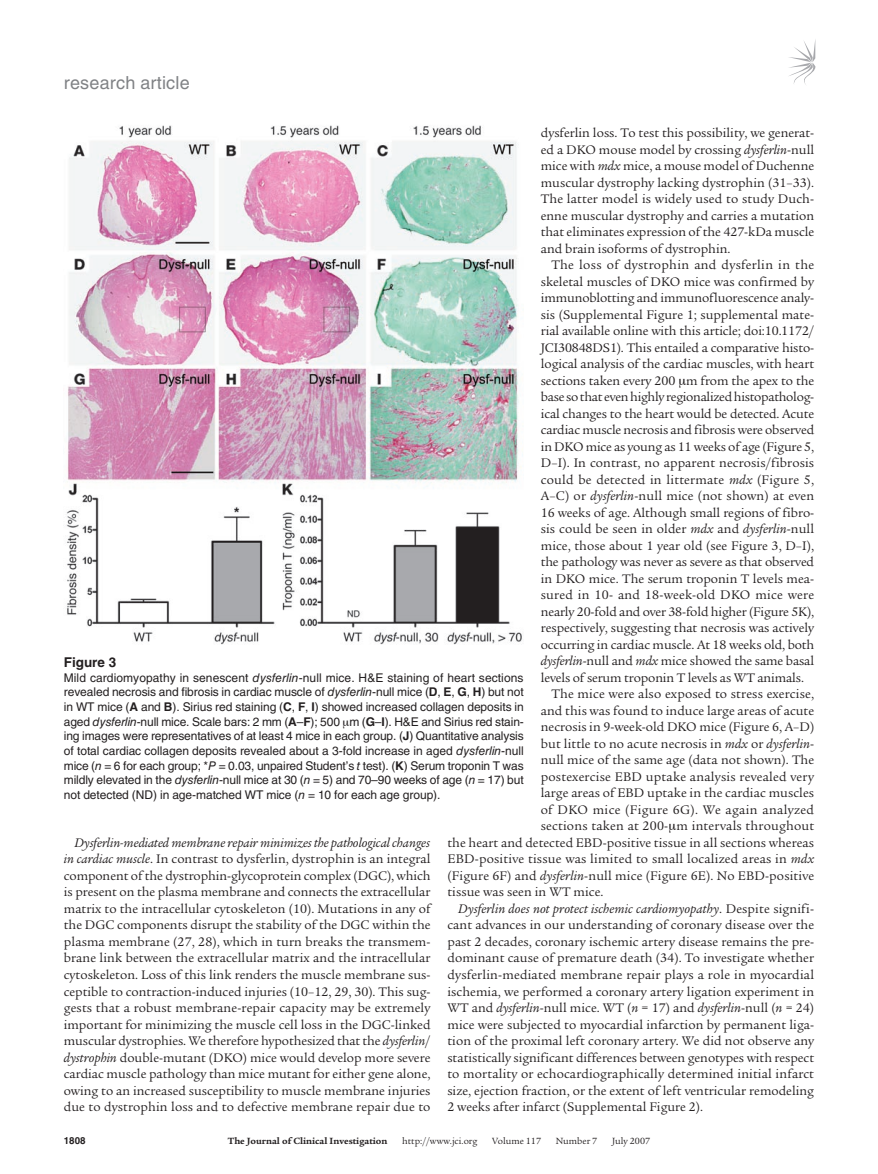
<style>
.page{position:relative;width:878px;height:1174px;background:#fff}
.page>*{position:absolute;margin:0;border:0;box-sizing:border-box;transform-origin:0 0}
.t1{font:18px "Helvetica LT Std";letter-spacing:.01em;color:#808285}
.t2{font:13.5px/16.5px "Legacy Serif Std";color:#231f20;text-align:justify}
.t3{font:13.5px "Legacy Serif Std";letter-spacing:.02em;color:#231f20}
.t4{font:italic 13.5px "Legacy Serif Std";letter-spacing:.01em;color:#231f20}
.t5{font:13.5px "Legacy Serif Std";letter-spacing:-.02em;color:#231f20}
.t6{font:13.5px "Legacy Serif Std";letter-spacing:.025em;color:#231f20}
.t7{font:700 13.5px "Helvetica LT Std";color:#231f20}
.t8{font:12px/14.7px "Helvetica LT Std";letter-spacing:-.005em;color:#231f20;text-align:justify}
.t9{font:9.75px "Legacy Serif Std";color:#231f20}
.t10{font:700 9.75px "Legacy Serif Std";color:#231f20}
.t11{font:700 9.75px "Helvetica LT Std";color:#231f20}
.s1{font-style:italic}
.s2{font-style:normal}
.s3{font-weight:700}
</style>
<div class="page">
<svg style="left:789px;top:41px;width:26px;height:44px"></svg>
<img style="left:66px;top:125px;width:457px;height:520px">
<p class="t1" style="left:64px;top:72px;width:127px">research article</p>
<p class="t2" style="left:541px;top:125px;width:275px">dysferlin loss. To test this possibility, we generat-</p>
<p class="t2" style="left:541px;top:141px;width:275px">ed a DKO mouse model by crossing <span class="s1">dysferlin</span>-null</p>
<p class="t2" style="left:541px;top:158px;width:275px">mice with <span class="s1">mdx</span> mice, a mouse model of Duchenne</p>
<p class="t2" style="left:540px;top:174px;width:275px">muscular dystrophy lacking dystrophin (31–33).</p>
<p class="t2" style="left:540px;top:191px;width:275px">The latter model is widely used to study Duch-</p>
<p class="t2" style="left:541px;top:207px;width:275px">enne muscular dystrophy and carries a mutation</p>
<p class="t2" style="left:540px;top:224px;width:275px">that eliminates expression of the 427-kDa muscle</p>
<p class="t2" style="left:541px;top:240px;width:191px">and brain isoforms of dystrophin.</p>
<p class="t3" style="left:551px;top:257px;width:264px">The loss of dystrophin and dysferlin in the</p>
<p class="t2" style="left:540px;top:273px;width:275px">skeletal muscles of DKO mice was confirmed by</p>
<p class="t2" style="left:540px;top:290px;width:275px">immunoblotting and immunofluorescence analy-</p>
<p class="t2" style="left:541px;top:306px;width:275px">sis (Supplemental Figure 1; supplemental mate-</p>
<p class="t2" style="left:541px;top:323px;width:275px">rial available online with this article; doi:10.1172/</p>
<p class="t2" style="left:540px;top:339px;width:275px">JCI30848DS1). This entailed a comparative histo-</p>
<p class="t2" style="left:541px;top:356px;width:275px">logical analysis of the cardiac muscles, with heart</p>
<p class="t2" style="left:541px;top:372px;width:275px">sections taken every 200 m from the apex to the</p>
<p class="t5" style="left:540px;top:389px;width:275px">base sothat evenhighly regionalizedhistopatholog-</p>
<p class="t2" style="left:541px;top:405px;width:275px">ical changes to the heart would be detected. Acute</p>
<p class="t2" style="left:541px;top:422px;width:275px">cardiac muscle necrosis and fibrosis were observed</p>
<p class="t2" style="left:541px;top:438px;width:275px">in DKO mice as young as 11 weeks of age (Figure 5,</p>
<p class="t2" style="left:541px;top:455px;width:275px">D–I). In contrast, no apparent necrosis/fibrosis</p>
<p class="t2" style="left:540px;top:471px;width:275px">could be detected in littermate <span class="s1">mdx</span> (Figure 5,</p>
<p class="t2" style="left:541px;top:488px;width:275px">A–C) or <span class="s1">dysferlin</span>-null mice (not shown) at even</p>
<p class="t2" style="left:540px;top:504px;width:275px">16 weeks of age. Although small regions of fibro-</p>
<p class="t2" style="left:541px;top:521px;width:275px">sis could be seen in older <span class="s1">mdx</span> and <span class="s1">dysferlin</span>-null</p>
<p class="t2" style="left:541px;top:537px;width:275px">mice, those about 1 year old (see Figure 3, D–I),</p>
<p class="t2" style="left:540px;top:554px;width:275px">the pathology was never as severe as that observed</p>
<p class="t2" style="left:540px;top:570px;width:275px">in DKO mice. The serum troponin T levels mea-</p>
<p class="t3" style="left:541px;top:587px;width:275px">sured in 10- and 18-week-old DKO mice were</p>
<p class="t2" style="left:540px;top:603px;width:275px">nearly 20-fold and over 38-fold higher (Figure 5K),</p>
<p class="t2" style="left:541px;top:620px;width:275px">respectively, suggesting that necrosis was actively</p>
<p class="t2" style="left:541px;top:636px;width:275px">occurring in cardiac muscle. At 18 weeks old, both</p>
<p class="t2" style="left:541px;top:653px;width:275px"><span class="s1">dysferlin</span>-null and <span class="s1">mdx</span> mice showed the same basal</p>
<p class="t2" style="left:540px;top:669px;width:265px">levels of serum troponin T levels as WT animals.</p>
<p class="t2" style="left:551px;top:686px;width:264px">The mice were also exposed to stress exercise,</p>
<p class="t2" style="left:541px;top:702px;width:275px">and this was found to induce large areas of acute</p>
<p class="t2" style="left:541px;top:719px;width:275px">necrosis in 9-week-old DKO mice (Figure 6, A–D)</p>
<p class="t2" style="left:541px;top:735px;width:275px">but little to no acute necrosis in <span class="s1">mdx</span> or <span class="s1">dysferlin</span>-</p>
<p class="t2" style="left:540px;top:752px;width:275px">null mice of the same age (data not shown). The</p>
<p class="t2" style="left:540px;top:768px;width:275px">postexercise EBD uptake analysis revealed very</p>
<p class="t2" style="left:540px;top:785px;width:275px">large areas of EBD uptake in the cardiac muscles</p>
<p class="t6" style="left:540px;top:802px;width:275px">of DKO mice (Figure 6G). We again analyzed</p>
<p class="t2" style="left:540px;top:818px;width:275px">sections taken at 200- m intervals throughout</p>
<p class="t2" style="left:447px;top:834px;width:368px">the heart and detected EBD-positive tissue in all sections whereas</p>
<p class="t2" style="left:447px;top:851px;width:368px">EBD-positive tissue was limited to small localized areas in <span class="s1">mdx</span></p>
<p class="t2" style="left:447px;top:867px;width:368px">(Figure 6F) and <span class="s1">dysferlin</span>-null mice (Figure 6E). No EBD-positive</p>
<p class="t2" style="left:447px;top:884px;width:157px">tissue was seen in WT mice.</p>
<p class="t4" style="left:458px;top:901px;width:357px">Dysferlin does not protect ischemic cardiomyopathy<span class="s2">. Despite signifi-</span></p>
<p class="t2" style="left:447px;top:917px;width:368px">cant advances in our understanding of coronary disease over the</p>
<p class="t2" style="left:447px;top:933px;width:368px">past 2 decades, coronary ischemic artery disease remains the pre-</p>
<p class="t2" style="left:447px;top:950px;width:368px">dominant cause of premature death (34). To investigate whether</p>
<p class="t2" style="left:447px;top:966px;width:368px">dysferlin-mediated membrane repair plays a role in myocardial</p>
<p class="t2" style="left:447px;top:983px;width:368px">ischemia, we performed a coronary artery ligation experiment in</p>
<p class="t2" style="left:447px;top:999px;width:368px">WT and <span class="s1">dysferlin</span>-null mice. WT (<span class="s1">n</span> = 17) and <span class="s1">dysferlin</span>-null (<span class="s1">n</span> = 24)</p>
<p class="t2" style="left:447px;top:1016px;width:368px">mice were subjected to myocardial infarction by permanent liga-</p>
<p class="t2" style="left:447px;top:1032px;width:368px">tion of the proximal left coronary artery. We did not observe any</p>
<p class="t2" style="left:447px;top:1049px;width:368px">statistically significant differences between genotypes with respect</p>
<p class="t2" style="left:447px;top:1065px;width:368px">to mortality or echocardiographically determined initial infarct</p>
<p class="t2" style="left:447px;top:1082px;width:368px">size, ejection fraction, or the extent of left ventricular remodeling</p>
<p class="t2" style="left:447px;top:1098px;width:257px">2 weeks after infarct (Supplemental Figure 2).</p>
<p class="t7" style="left:64px;top:654px;width:54px">Figure 3</p>
<p class="t8" style="left:64px;top:670px;width:461px">Mild cardiomyopathy in senescent <span class="s1">dysferlin</span>-null mice. H&amp;E staining of heart sections revealed necrosis and fibrosis in cardiac muscle of <span class="s1">dysferlin</span>-null mice (<span class="s3">D</span>, <span class="s3">E</span>, <span class="s3">G</span>, <span class="s3">H</span>) but not in WT mice (<span class="s3">A</span> and <span class="s3">B</span>). Sirius red staining (<span class="s3">C</span>, <span class="s3">F</span>, <span class="s3">I</span>) showed increased collagen deposits in aged <span class="s1">dysferlin</span>-null mice. Scale bars: 2 mm (<span class="s3">A</span>–<span class="s3">F</span>); 500 m (<span class="s3">G</span>–<span class="s3">I</span>). H&amp;E and Sirius red stain&shy;ing images were representatives of at least 4 mice in each group. (<span class="s3">J</span>) Quantitative analysis of total cardiac collagen deposits revealed about a 3-fold increase in aged <span class="s1">dysferlin</span>-null mice (<span class="s1">n</span> = 6 for each group; *<span class="s1">P</span> = 0.03, unpaired Student’s <span class="s1">t</span> test). (<span class="s3">K</span>) Serum troponin T was mildly elevated in the <span class="s1">dysferlin</span>-null mice at 30 (<span class="s1">n</span> = 5) and 70–90 weeks of age (<span class="s1">n</span> = 17) but not detected (ND) in age-matched WT mice (<span class="s1">n</span> = 10 for each age group).</p>
<p class="t2" style="left:64px;top:834px;width:368px;text-indent:11px"><span class="s1">Dysferlin-mediated membrane repair minimizes the pathological changes in cardiac muscle</span>. In contrast to dysferlin, dystrophin is an integral component of the dystrophin-glycoprotein complex (DGC), which is present on the plasma membrane and connects the extracellular matrix to the intracellular cytoskeleton (10). Mutations in any of the DGC components disrupt the stability of the DGC within the plasma membrane (27, 28), which in turn breaks the transmem&shy;brane link between the extracellular matrix and the intracellular cytoskeleton. Loss of this link renders the muscle membrane sus&shy;ceptible to contraction-induced injuries (10–12, 29, 30). This sug&shy;gests that a robust membrane-repair capacity may be extremely important for minimizing the muscle cell loss in the DGC-linked muscular dystrophies. We therefore hypothesized that the <span class="s1">dysferlin</span>/ <span class="s1">dystrophin</span> double-mutant (DKO) mice would develop more severe cardiac muscle pathology than mice mutant for either gene alone, owing to an increased susceptibility to muscle membrane injuries due to dystrophin loss and to defective membrane repair due to</p>
<p class="t11" style="left:64px;top:1134px;width:23px">1808</p>
<p class="t10" style="left:228px;top:1135px;width:161px">The Journal of Clinical Investigation</p>
<p class="t9" style="left:402px;top:1135px;width:77px">http://www.jci.org</p>
<p class="t9" style="left:492px;top:1135px;width:50px">Volume 117</p>
<p class="t9" style="left:556px;top:1135px;width:43px">Number 7</p>
<p class="t9" style="left:612px;top:1135px;width:40px">July 2007</p>
</div>
